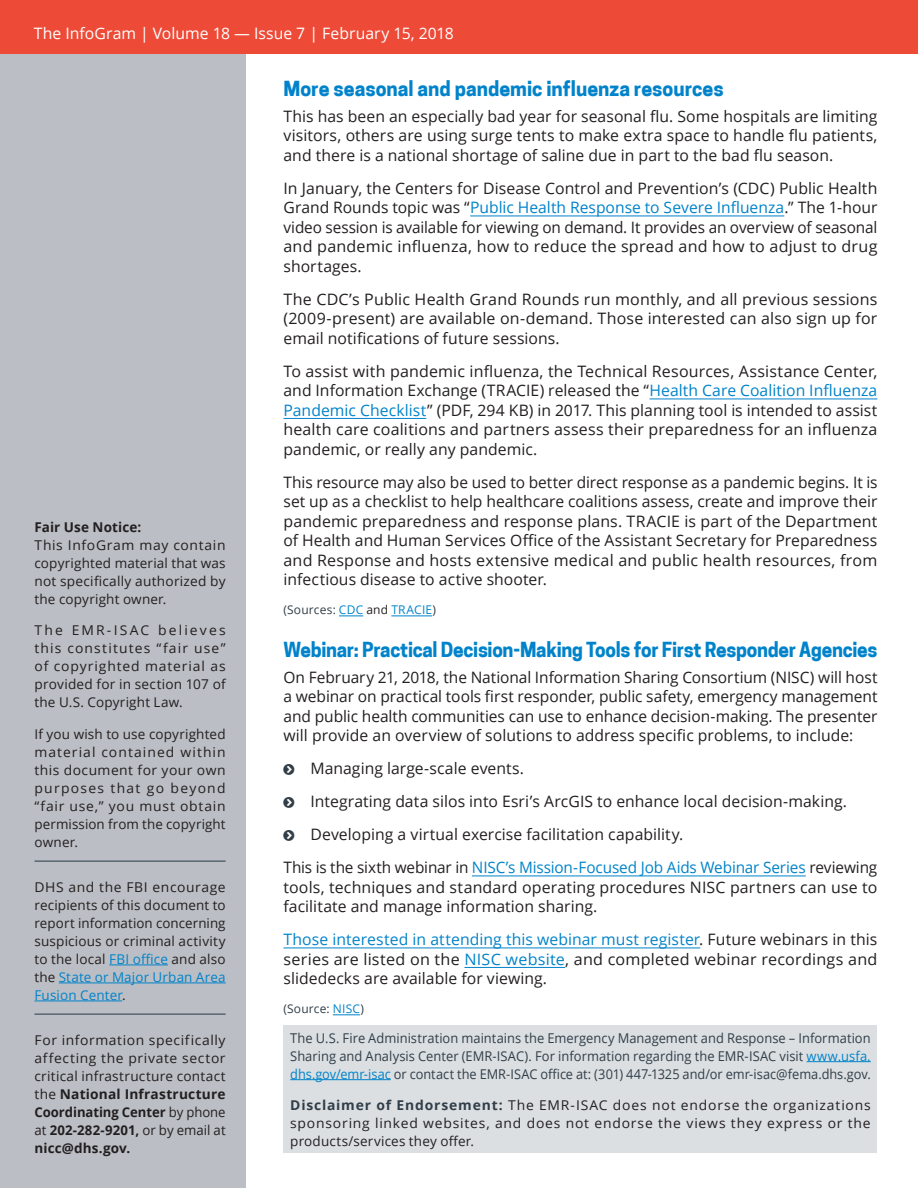
<style>
.page{position:relative;width:918px;height:1188px;background:#fff}
.page>*{position:absolute;margin:0;border:0;box-sizing:border-box;transform-origin:0 0}
.t1{font:700 19.5px "Coo Hew";letter-spacing:-.01em;color:#0083ca}
.t2{font:15.75px/19.5px "Open Sans";letter-spacing:.005em;color:#231f20;text-align:justify}
.t3{font:15.75px "Open Sans";letter-spacing:-.01em;color:#0083ca}
.t4{font:15.75px "Open Sans";color:#fff}
.t5{font:13.5px/18px "Open Sans";letter-spacing:.015em;color:#231f20;text-align:justify}
.t6{font:13.5px/18px "Open Sans";color:#313e48;text-align:justify;scale:.96 1}
.t7{font:13.5px/18px "Open Sans";letter-spacing:.01em;color:#0083ca}
.t8{font:700 13.5px "Open Sans";letter-spacing:.01em;color:#231f20}
.t9{font:12px "Open Sans";letter-spacing:.015em;color:#313e48}
.s1{color:#0083ca}
.s2{color:#231f20}
.s3{font-weight:700}
.s4{font-weight:700;color:#313e48}
</style>
<div class="page">
<div style="left:0;top:54px;width:245px;height:1134px;background:#bbbec4"></div>
<hr style="left:34px;top:860px;width:192px;height:2px;background:#5a6670">
<hr style="left:109px;top:965px;width:59px;height:1px;background:#0083ca">
<hr style="left:59px;top:983px;width:167px;height:1px;background:#0083ca">
<hr style="left:34px;top:1013px;width:192px;height:2px;background:#5a6670">
<hr style="left:34px;top:1001px;width:88px;height:1px;background:#0083ca">
<div style="left:284px;top:1026px;width:594px;height:127px;background:#dbdfe2"></div>
<hr style="left:807px;top:1061px;width:64px;height:1px;background:#0083ca">
<hr style="left:290px;top:1079px;width:101px;height:1px;background:#0083ca">
<div style="left:0;top:0;width:918px;height:54px;background:#ed4b38"></div>
<hr style="left:470px;top:216px;width:314px;height:1px;background:#0083ca">
<hr style="left:650px;top:399px;width:227px;height:1px;background:#0083ca">
<hr style="left:283px;top:418px;width:143px;height:1px;background:#0083ca">
<svg style="left:339px;top:616px;width:24px;height:1px"></svg>
<hr style="left:391px;top:616px;width:41px;height:1px;background:#0083ca">
<hr style="left:472px;top:876px;width:334px;height:1px;background:#0083ca">
<hr style="left:283px;top:948px;width:417px;height:1px;background:#0083ca">
<hr style="left:464px;top:967px;width:101px;height:1px;background:#0083ca">
<svg style="left:333px;top:1015px;width:27px;height:1px"></svg>
<p class="t4" style="left:34px;top:23px;width:422px">The InfoGram | Volume 18 — Issue 7 | February 15, 2018</p>
<p class="t8" style="left:34px;top:517px;width:108px">Fair Use Notice:</p>
<p class="t5" style="left:34px;top:536px;width:193px">This InfoGram may contain copyrighted material that was not specifically authorized by the copyright owner.</p>
<p class="t5" style="left:34px;top:621px;width:193px">The EMR-ISAC believes this constitutes “fair use” of copyrighted material as provided for in section 107 of the U.S. Copyright Law.</p>
<p class="t5" style="left:34px;top:725px;width:193px">If you wish to use copyrighted material contained within this document for your own purposes that go beyond “fair use,” you must obtain permission from the copyright owner.</p>
<p class="t5" style="left:34px;top:878px;width:193px">DHS and the FBI encourage recipients of this document to report information concerning suspicious or criminal activity to the local <span class="s1">FBI office</span> and also</p>
<p class="t7" style="left:34px;top:968px;width:193px"><span class="s2">the</span> State or Major Urban Area<br>Fusion Center<span class="s2">.</span></p>
<p class="t5" style="left:34px;top:1031px;width:193px">For information specifically affecting the private sector critical infrastructure contact the <span class="s3">National Infrastructure Coordinating Center</span> by phone at <span class="s3">202-282-9201,</span> or by email at <span class="s3">nicc@dhs.gov.</span></p>
<p class="t1" style="left:284px;top:77px;width:442px">More seasonal and pandemic influenza resources</p>
<p class="t2" style="left:284px;top:106px;width:595px">This has been an especially bad year for seasonal flu. Some hospitals are limiting visitors, others are using surge tents to make extra space to handle flu patients, and there is a national shortage of saline due in part to the bad flu season.</p>
<p class="t2" style="left:284px;top:178px;width:595px">In January, the Centers for Disease Control and Prevention’s (CDC) Public Health Grand Rounds topic was “<span class="s1">Public Health Response to Severe Influenza</span>.” The 1-hour video session is available for viewing on demand. It provides an overview of seasonal and pandemic influenza, how to reduce the spread and how to adjust to drug shortages.</p>
<p class="t2" style="left:284px;top:289px;width:595px">The CDC’s Public Health Grand Rounds run monthly, and all previous sessions (2009-present) are available on-demand. Those interested can also sign up for email notifications of future sessions.</p>
<p class="t2" style="left:284px;top:361px;width:596px">To assist with pandemic influenza, the Technical Resources, Assistance Center, and Information Exchange (TRACIE) released the “<span class="s1">Health Care Coalition Influenza Pandemic Checklist</span>” (PDF, 294 KB) in 2017. This planning tool is intended to assist health care coalitions and partners assess their preparedness for an influenza pandemic, or really any pandemic.</p>
<p class="t2" style="left:284px;top:472px;width:596px">This resource may also be used to better direct response as a pandemic begins. It is set up as a checklist to help healthcare coalitions assess, create and improve their pandemic preparedness and response plans. TRACIE is part of the Department of Health and Human Services Office of the Assistant Secretary for Preparedness and Response and hosts extensive medical and public health resources, from infectious disease to active shooter.</p>
<p class="t9" style="left:284px;top:601px;width:154px">(Sources: <span class="s1">CDC</span> <span class="s2">and</span> <span class="s1">TRACIE</span>)</p>
<p class="t1" style="left:284px;top:638px;width:595px">Webinar: Practical Decision-Making Tools for First Responder Agencies</p>
<p class="t2" style="left:284px;top:667px;width:595px">On February 21, 2018, the National Information Sharing Consortium (NISC) will host a webinar on practical tools first responder, public safety, emergency management and public health communities can use to enhance decision-making. The presenter will provide an overview of solutions to address specific problems, to include:</p>
<p class="t2" style="left:311px;top:759px;width:215px">Managing large-scale events.</p>
<p class="t2" style="left:311px;top:792px;width:538px">Integrating data silos into Esri’s ArcGIS to enhance local decision-making.</p>
<p class="t2" style="left:311px;top:825px;width:374px">Developing a virtual exercise facilitation capability.</p>
<p class="t3" style="left:284px;top:857px;width:595px"><span class="s2">This is the sixth webinar in</span> NISC’s Mission-Focused Job Aids Webinar Series <span class="s2">reviewing</span></p>
<p class="t2" style="left:284px;top:877px;width:595px">tools, techniques and standard operating procedures NISC partners can use to facilitate and manage information sharing.</p>
<p class="t2" style="left:284px;top:929px;width:595px"><span class="s1">Those interested in attending this webinar must register</span>. Future webinars in this series are listed on the <span class="s1">NISC website</span>, and completed webinar recordings and slidedecks are available for viewing.</p>
<p class="t9" style="left:284px;top:1000px;width:82px">(Source: <span class="s1">NISC</span>)</p>
<p class="t6" style="left:290px;top:1028px;width:606px">The U.S. Fire Administration maintains the Emergency Management and Response – Information Sharing and Analysis Center (EMR-ISAC). For information regarding the EMR-ISAC visit <span class="s1">www.usfa. dhs.gov/emr-isac</span> or contact the EMR-ISAC office at: (301) 447-1325 and/or emr-isac@fema.dhs.gov.</p>
<p class="t5" style="left:290px;top:1096px;width:582px"><span class="s4">Disclaimer of Endorsement:</span> The EMR-ISAC does not endorse the organizations sponsoring linked websites, and does not endorse the views they express or the products/services they offer.</p>
</div>
